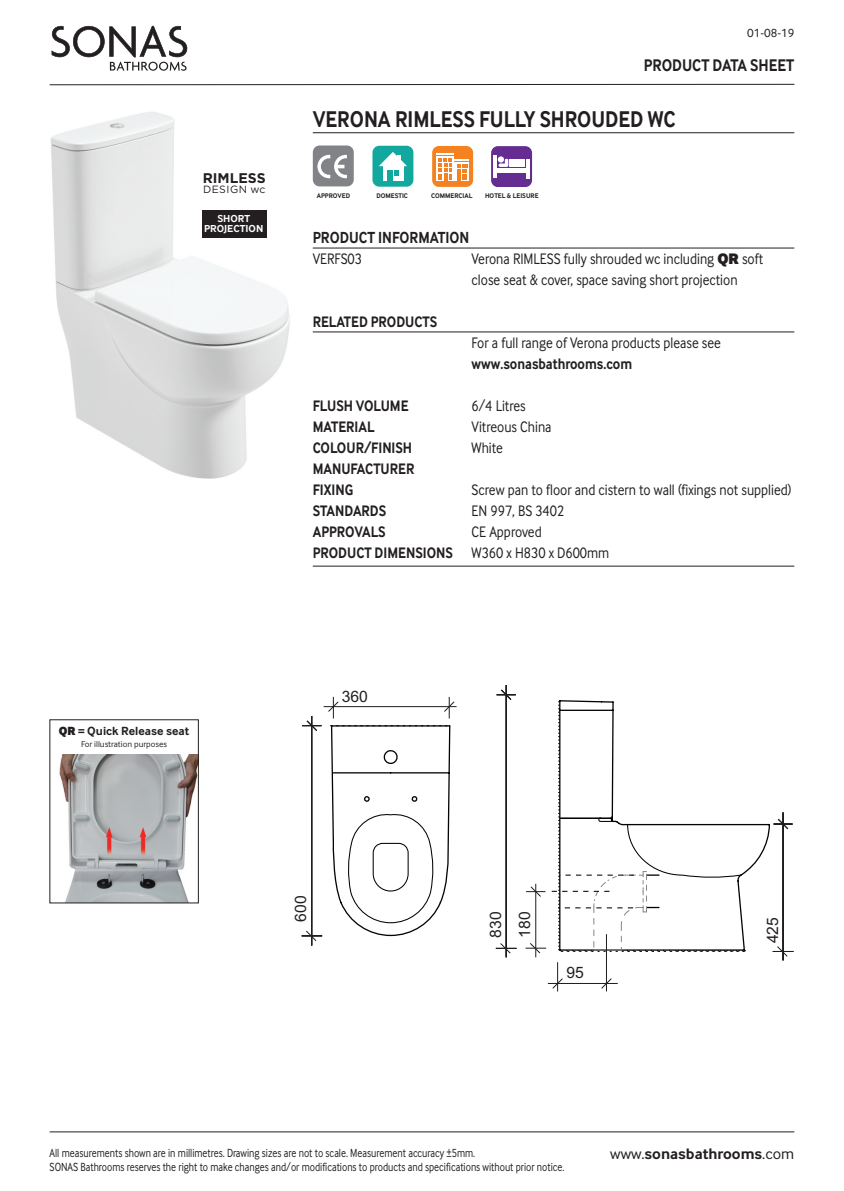
<style>
.page{position:relative;width:844px;height:1191px;background:#fff}
.page>*{position:absolute;margin:0;border:0;box-sizing:border-box;transform-origin:0 0}
.t1{font:700 23.62px "Inter Face Da Ma";color:#231f20;scale:.85 1}
.t2{font:700 17.5px "Inter Face Da Ma";color:#231f20;scale:.85 1}
.t3{font:700 16.62px "Inter Face Da Ma";color:#231f20;scale:.85 1}
.t4{font:15.75px/21px "Inter Face Da Ma";color:#231f20;scale:.85 1}
.t5{font:700 15.75px/21px "Inter Face Da Ma";color:#231f20;scale:.85 1}
.t6{font:700 15.75px "Inter Face Da Ma";color:#231f20}
.t7{font:15.75px "Arial";color:#231f20}
.t8{font:700 14px "Gotham";color:#231f20}
.t9{font:12.25px "Inter Face Da Ma";color:#231f20;scale:.8 1}
.t10{font:700 12.25px "Inter Face Da Ma";color:#231f20}
.t11{font:12.25px "Inter Face Da Ma";color:#231f20}
.t12{font:700 10.5px/10.5px "Inter Face Da Ma";color:#fff;text-align:center}
.t13{font:10.5px "Gotham";letter-spacing:.045em;color:#231f20}
.t14{font:8.75px "Inter Face Da Ma";color:#231f20}
.t15{font:700 7px "Inter Face Da Ma";color:#231f20;scale:.95 1}
.s1{font-family:"Inter Face Da Ma Th";font-weight:700}
.s2{font-weight:700}
.s3{font-family:"Inter Face Da Ma Th"}
.s4{font-weight:400}
</style>
<div class="page">
<hr style="left:50px;top:84px;width:744px;height:1px;background:#231f20">
<svg style="left:52px;top:26px;width:135px;height:45px"></svg>
<hr style="left:50px;top:1131px;width:744px;height:1px;background:#231f20">
<hr style="left:313px;top:132px;width:481px;height:1px;background:#231f20">
<hr style="left:313px;top:248px;width:481px;height:1px;background:#231f20">
<hr style="left:313px;top:331px;width:481px;height:1px;background:#231f20">
<hr style="left:313px;top:565px;width:481px;height:1px;background:#231f20">
<div style="left:313px;top:145px;width:40px;height:41px;background:#818386;border-radius:7px"></div>
<svg style="left:317px;top:155px;width:30px;height:23px"></svg>
<div style="left:372px;top:146px;width:41px;height:41px;background:#12a89e;border-radius:7px"></div>
<svg style="left:383px;top:175px;width:20px;height:5px"></svg>
<div style="left:387px;top:170px;width:5px;height:10px;background:#12a89e"></div>
<svg style="left:379px;top:152px;width:28px;height:23px"></svg>
<div style="left:432px;top:146px;width:41px;height:41px;background:#f58220;border-radius:7px"></div>
<svg style="left:436px;top:153px;width:32px;height:28px"></svg>
<div style="left:491px;top:146px;width:41px;height:41px;background:#652d91;border-radius:7px"></div>
<svg style="left:498px;top:163px;width:10px;height:4px"></svg>
<svg style="left:504px;top:159px;width:4px;height:7px"></svg>
<div style="left:509px;top:159px;width:15px;height:8px;background:#fff"></div>
<hr style="left:496px;top:168px;width:30px;height:4px;background:#fff">
<hr style="left:493px;top:155px;width:3px;height:22px;background:#fff">
<hr style="left:526px;top:159px;width:3px;height:19px;background:#fff">
<svg style="left:497px;top:156px;width:7px;height:7px"></svg>
<svg style="left:330px;top:700px;width:440px;height:292px"></svg>
<svg style="left:347px;top:812px;width:178px;height:111px"></svg>
<svg style="left:329px;top:725px;width:119px;height:1px"></svg>
<hr style="left:505px;top:685px;width:1px;height:272px;background:#201d1e">
<svg style="left:495px;top:942px;width:21px;height:12px"></svg>
<svg style="left:496px;top:689px;width:19px;height:11px"></svg>
<hr style="left:323px;top:706px;width:133px;height:1px;background:#201d1e">
<svg style="left:327px;top:697px;width:12px;height:21px"></svg>
<svg style="left:443px;top:697px;width:12px;height:21px"></svg>
<hr style="left:311px;top:716px;width:1px;height:229px;background:#201d1e">
<svg style="left:301px;top:930px;width:21px;height:11px"></svg>
<svg style="left:302px;top:720px;width:19px;height:11px"></svg>
<hr style="left:547px;top:983px;width:70px;height:1px;background:#201d1e">
<hr style="left:606px;top:934px;width:1px;height:57px;background:#201d1e">
<svg style="left:551px;top:962px;width:12px;height:29px"></svg>
<svg style="left:600px;top:977px;width:12px;height:12px"></svg>
<hr style="left:782px;top:812px;width:1px;height:148px;background:#201d1e">
<svg style="left:772px;top:945px;width:21px;height:12px"></svg>
<svg style="left:773px;top:818px;width:19px;height:11px"></svg>
<hr style="left:535px;top:883px;width:1px;height:74px;background:#201d1e">
<svg style="left:525px;top:701px;width:221px;height:253px"></svg>
<img style="left:59px;top:754px;width:137px;height:147px">
<img style="left:50px;top:112px;width:240px;height:367px">
<div style="left:202px;top:210px;width:64px;height:27px;background:#231f20"></div>
<p class="t11" style="left:746px;top:29px;width:49px">01-08-19</p>
<p class="t2" style="left:643px;top:58px;width:178px">PRODUCT DATA SHEET</p>
<p class="t8" style="left:203px;top:169px;width:64px">RIMLESS</p>
<p class="t13" style="left:203px;top:183px;width:64px">DESIGN wc</p>
<p class="t12" style="left:204px;top:214px;width:61px">SHORT<br>PROJECTION</p>
<h1 class="t1" style="left:313px;top:109px;width:428px">VERONA RIMLESS FULLY SHROUDED WC</h1>
<p class="t15" style="left:317px;top:193px;width:37px">APPROVED</p>
<p class="t15" style="left:376px;top:193px;width:35px">DOMESTIC</p>
<p class="t15" style="left:431px;top:193px;width:45px">COMMERCIAL</p>
<p class="t15" style="left:485px;top:193px;width:58px">HOTEL &amp; LEISURE</p>
<p class="t3" style="left:313px;top:231px;width:186px">PRODUCT INFORMATION</p>
<p class="t4" style="left:313px;top:250px;width:59px">VERFS03</p>
<p class="t4" style="left:471px;top:250px;width:344px">Verona RIMLESS fully shrouded wc including <span class="s1">QR</span> soft close seat &amp; cover, space saving short projection</p>
<p class="t5" style="left:313px;top:312px;width:148px">RELATED PRODUCTS</p>
<p class="t4" style="left:471px;top:334px;width:295px">For a full range of Verona products please see</p>
<p class="t5" style="left:471px;top:354px;width:190px">www.sonasbathrooms.com</p>
<p class="t5" style="left:313px;top:396px;width:114px">FLUSH VOLUME</p>
<p class="t4" style="left:471px;top:397px;width:65px">6/4 Litres</p>
<p class="t5" style="left:313px;top:417px;width:74px">MATERIAL</p>
<p class="t4" style="left:471px;top:418px;width:95px">Vitreous China</p>
<p class="t5" style="left:313px;top:438px;width:118px">COLOUR/FINISH</p>
<p class="t4" style="left:471px;top:439px;width:38px">White</p>
<p class="t5" style="left:313px;top:459px;width:121px">MANUFACTURER<br>FIXING</p>
<p class="t4" style="left:471px;top:481px;width:377px">Screw pan to floor and cistern to wall (fixings not supplied)</p>
<p class="t5" style="left:313px;top:501px;width:88px">STANDARDS</p>
<p class="t4" style="left:471px;top:502px;width:110px">EN 997, BS 3402</p>
<p class="t5" style="left:313px;top:522px;width:87px">APPROVALS</p>
<p class="t4" style="left:313px;top:523px;width:350px;text-indent:159px">CE Approved<br><span class="s2">PRODUCT DIMENSIONS</span> W360 x H830 x D600mm</p>
<p class="t10" style="left:59px;top:726px;width:132px"><span class="s3">QR</span> = Quick Release seat</p>
<p class="t14" style="left:81px;top:741px;width:88px">For illustration purposes</p>
<p class="t7" style="left:341px;top:686px;width:28px">360</p>
<p class="t7" style="left:290px;top:921px;width:28px;rotate:-90deg">600</p>
<p class="t7" style="left:485px;top:937px;width:28px;rotate:-90deg">830</p>
<p class="t7" style="left:514px;top:937px;width:28px;rotate:-90deg">180</p>
<p class="t7" style="left:566px;top:962px;width:19px">95</p>
<p class="t7" style="left:762px;top:943px;width:28px;rotate:-90deg">425</p>
<p class="t9" style="left:50px;top:1148px;width:533px">All measurements shown are in millimetres. Drawing sizes are not to scale. Measurement accuracy ±5mm.</p>
<p class="t6" style="left:610px;top:1147px;width:185px"><span class="s4">www.</span>sonasbathrooms<span class="s4">.com</span></p>
<p class="t9" style="left:50px;top:1163px;width:644px">SONAS Bathrooms reserves the right to make changes and/or modifications to products and specifications without prior notice.</p>
</div>
